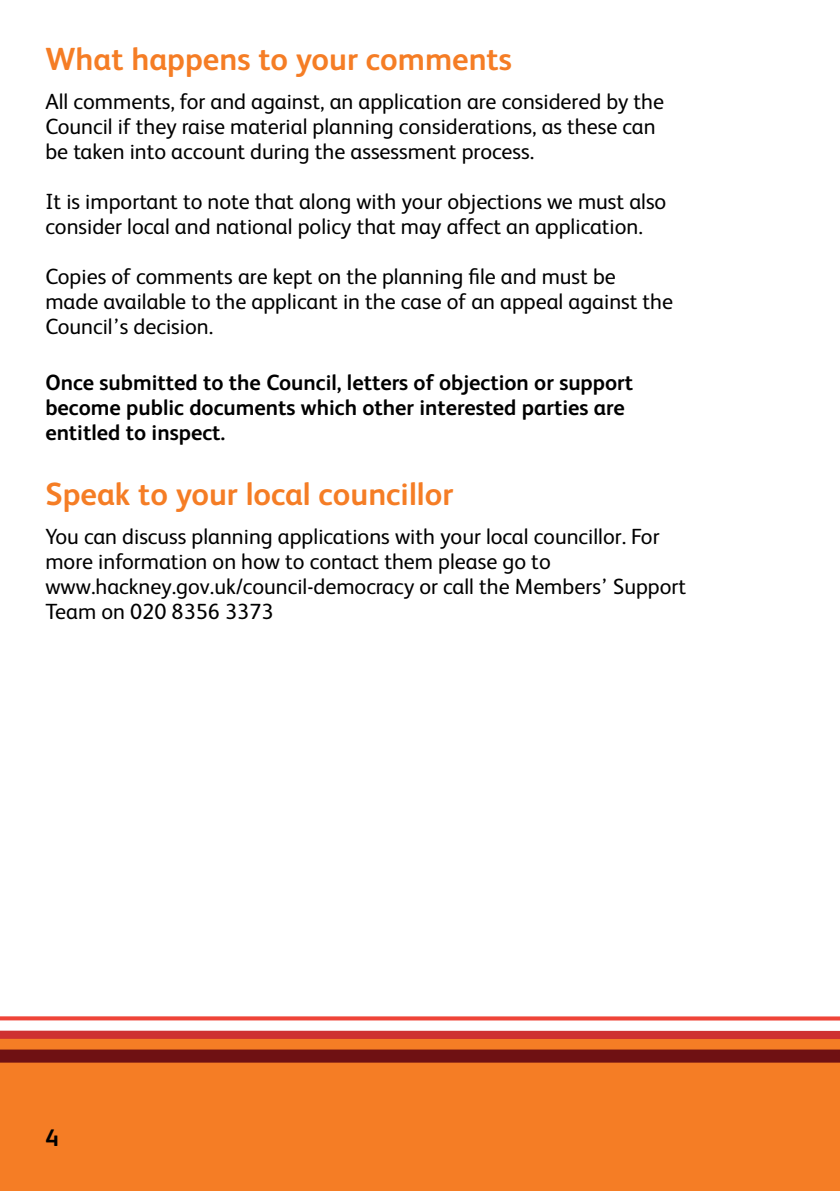
<style>
.page{position:relative;width:840px;height:1191px;background:#fff}
.page>*{position:absolute;margin:0;border:0;box-sizing:border-box;transform-origin:0 0}
.t1{font:700 32px "FS Albert";color:#f57d25}
.t2{font:700 24px "FS Albert";color:#000}
.t3{font:22px/25px "FS Albert";color:#000}
.t4{font:700 22px/25px "FS Albert";color:#000}
</style>
<div class="page">
<div style="left:0;top:1036px;width:839px;height:155px;background:#f57d25"></div>
<svg style="left:0;top:1016px;width:839px;height:47px"></svg>
<h1 class="t1" style="left:45px;top:37px;width:467px">What happens to your comments</h1>
<p class="t3" style="left:45px;top:88px;width:620px">All comments, for and against, an application are considered by the<br>Council if they raise material planning considerations, as these can be taken into account during the assessment process.</p>
<p class="t3" style="left:45px;top:188px;width:622px">It is important to note that along with your objections we must also consider local and national policy that may affect an application.</p>
<p class="t3" style="left:45px;top:263px;width:629px">Copies of comments are kept on the planning file and must be made available to the applicant in the case of an appeal against the<br>Council’s decision.</p>
<p class="t4" style="left:45px;top:369px;width:589px">Once submitted to the Council, letters of objection or support become public documents which other interested parties are entitled to inspect.</p>
<h1 class="t1" style="left:45px;top:472px;width:409px">Speak to your local councillor</h1>
<p class="t3" style="left:45px;top:523px;width:642px">You can discuss planning applications with your local councillor. For more information on how to contact them please go to www.hackney.gov.uk/council-democracy or call the Members’ Support Team on 020 8356 3373</p>
<p class="t2" style="left:45px;top:1121px;width:15px">4</p>
</div>
